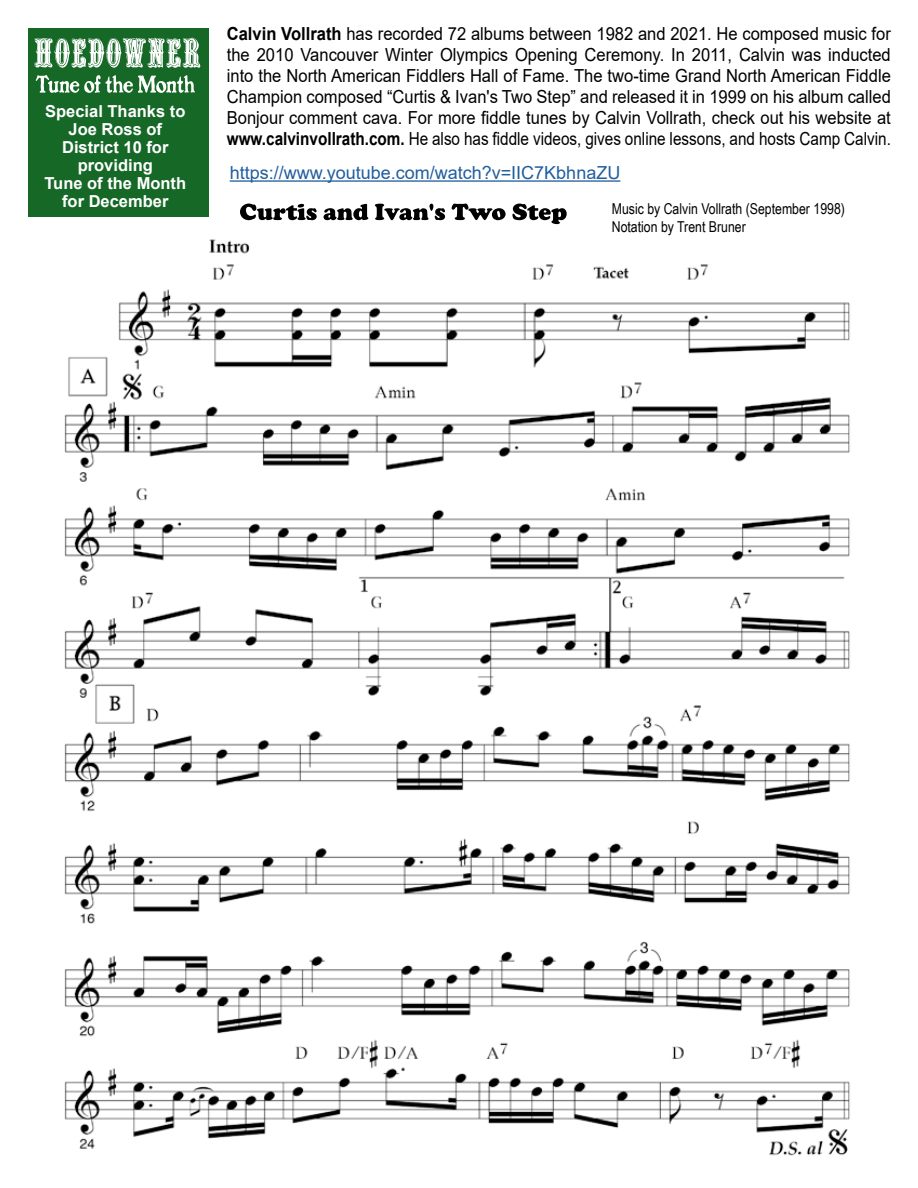
<style>
.page{position:relative;width:918px;height:1188px;background:#fff}
.page>*{position:absolute;margin:0;border:0;box-sizing:border-box;transform-origin:0 0}
.t1{font:18px/21px "Arial";color:#000;text-align:justify;scale:.92 1}
.t2{font:18px "Arial";color:#215e9e}
.t3{font:700 16.5px/18px "Arial";color:#fff;text-align:center}
.t4{font:15px/18px "Arial Narrow";color:#000}
.s1{font-weight:700}
</style>
<div class="page">
<img style="left:64px;top:239px;width:786px;height:917px">
<div style="left:28px;top:28px;width:180px;height:189px;background:#166827"></div>
<svg style="left:36px;top:75px;width:159px;height:18px"></svg>
<svg style="left:35px;top:38px;width:165px;height:30px"></svg>
<hr style="left:230px;top:180px;width:390px;height:2px;background:#215e9e">
<svg style="left:240px;top:204px;width:327px;height:20px"></svg>
<p class="t3" style="left:44px;top:102px;width:143px">Special Thanks to<br>Joe Ross of<br>District 10 for providing<br>Tune of the Month for December</p>
<p class="t1" style="left:227px;top:23px;width:723px"><span class="s1">Calvin Vollrath</span> has recorded 72 albums between 1982 and 2021. He composed music for the 2010 Vancouver Winter Olympics Opening Ceremony. In 2011, Calvin was inducted into the North American Fiddlers Hall of Fame. The two-time Grand North American Fiddle Champion composed “Curtis &amp; Ivan's Two Step” and released it in 1999 on his album called Bonjour comment cava. For more fiddle tunes by Calvin Vollrath, check out his website at <span class="s1">www.calvinvollrath.com.</span> He also has fiddle videos, gives online lessons, and hosts Camp Calvin.</p>
<p class="t2" style="left:230px;top:160px;width:392px">https://www.youtube.com/watch?v=IIC7KbhnaZU</p>
<p class="t4" style="left:612px;top:200px;width:235px">Music by Calvin Vollrath (September 1998)<br>Notation by Trent Bruner</p>
</div>
